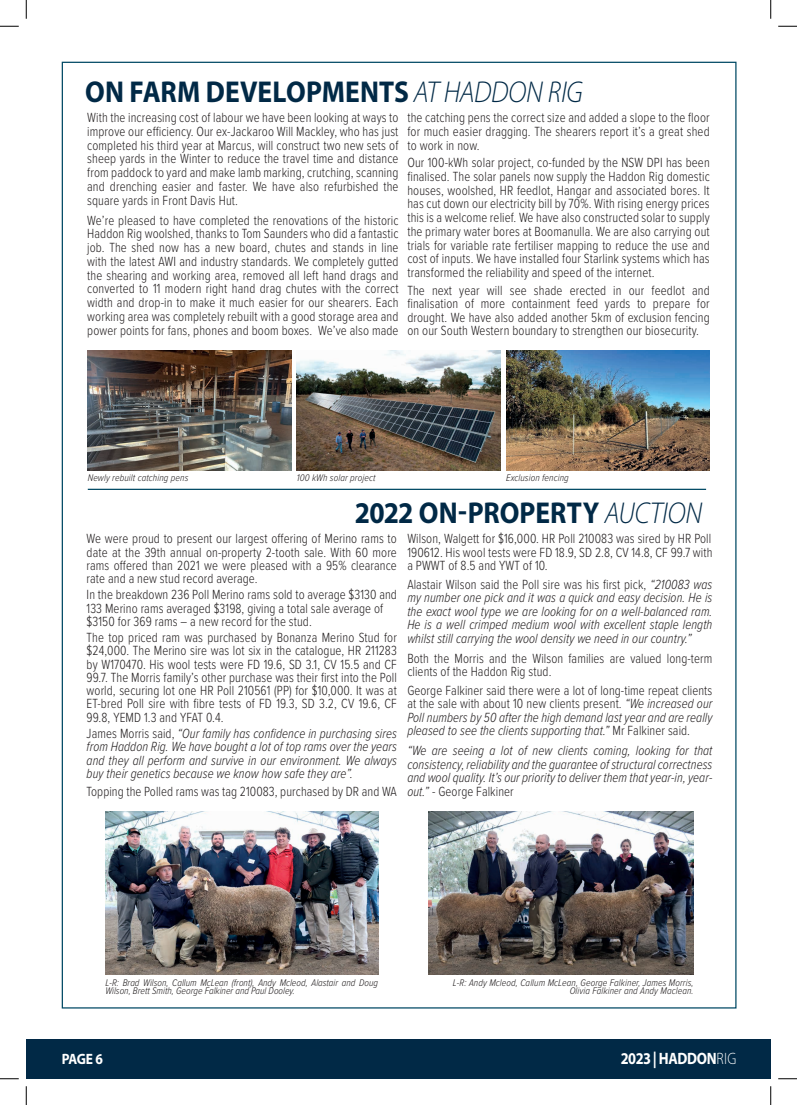
<style>
.page{position:relative;width:797px;height:1105px;background:#fff}
.page>*{position:absolute;margin:0;border:0;box-sizing:border-box;transform-origin:0 0}
.t1{font:700 30.25px "Myriad Pro";letter-spacing:.005em;color:#012946;scale:.91 1}
.t2{font:700 16.5px "Myriad Pro";letter-spacing:-.02em;color:#fff;scale:.87 1}
.t3{font:700 15px "Myriad Pro";color:#fff;scale:.9 1}
.t4{font:300 13.75px/13.8px "Proxima Nova Cond";letter-spacing:.005em;color:#231f20;text-align:justify;scale:.93 1}
.t5{font:italic 300 13.75px/13.4px "Proxima Nova Cond";letter-spacing:.005em;color:#231f20;text-align:justify;scale:.93 1}
.t6{font:italic 300 10px/8.8px "Proxima Nova Cond";letter-spacing:.01em;color:#231f20}
.s1{font-weight:300;font-style:italic}
.s2{font-style:normal}
.s3{font-style:italic}
.s4{font-weight:300}
</style>
<div class="page">
<div style="left:26px;top:1040px;width:744px;height:39px;background:#012946"></div>
<img style="left:88px;top:350px;width:203px;height:121px">
<img style="left:297px;top:350px;width:203px;height:121px">
<img style="left:506px;top:350px;width:203px;height:121px">
<hr style="left:88px;top:489px;width:618px;height:1px;background:#004964">
<img style="left:429px;top:812px;width:264px;height:162px">
<img style="left:105px;top:812px;width:273px;height:162px">
<svg style="left:0;top:25px;width:19px;height:2px"></svg>
<svg style="left:778px;top:25px;width:19px;height:2px"></svg>
<svg style="left:0;top:1078px;width:19px;height:1px"></svg>
<svg style="left:778px;top:1078px;width:19px;height:1px"></svg>
<svg style="left:25px;top:0;width:2px;height:19px"></svg>
<svg style="left:25px;top:1086px;width:2px;height:19px"></svg>
<svg style="left:770px;top:0;width:1px;height:19px"></svg>
<svg style="left:770px;top:1086px;width:1px;height:19px"></svg>
<h1 class="t1" style="left:85px;top:72px;width:548px">ON FARM DEVELOPMENTS <span class="s1">AT HADDON RIG</span></h1>
<p class="t4" style="left:87px;top:110px;width:336px">With the increasing cost of labour we have been looking at ways to improve our efficiency. Our ex-Jackaroo Will Mackley, who has just completed his third year at Marcus, will construct two new sets of sheep yards in the Winter to reduce the travel time and distance from paddock to yard and make lamb marking, crutching, scanning and drenching easier and faster. We have also refurbished the square yards in Front Davis Hut.</p>
<p class="t4" style="left:87px;top:212px;width:336px">We’re pleased to have completed the renovations of the historic Haddon Rig woolshed, thanks to Tom Saunders who did a fantastic job. The shed now has a new board, chutes and stands in line with the latest AWI and industry standards. We completely gutted the shearing and working area, removed all left hand drags and converted to 11 modern right hand drag chutes with the correct width and drop-in to make it much easier for our shearers. Each working area was completely rebuilt with a good storage area and power points for fans, phones and boom boxes. We’ve also made</p>
<p class="t4" style="left:407px;top:110px;width:326px">the catching pens the correct size and added a slope to the floor for much easier dragging. The shearers report it’s a great shed to work in now.</p>
<p class="t4" style="left:407px;top:155px;width:327px">Our 100-kWh solar project, co-funded by the NSW DPI has been finalised. The solar panels now supply the Haddon Rig domestic houses, woolshed, HR feedlot, Hangar and associated bores. It has cut down our electricity bill by 70%. With rising energy prices this is a welcome relief. We have also constructed solar to supply the primary water bores at Boomanulla. We are also carrying out trials for variable rate fertiliser mapping to reduce the use and cost of inputs. We have installed four Starlink systems which has transformed the reliability and speed of the internet.</p>
<p class="t4" style="left:407px;top:283px;width:327px">The next year will see shade erected in our feedlot and finalisation of more containment feed yards to prepare for drought. We have also added another 5km of exclusion fencing on our South Western boundary to strengthen our biosecurity.</p>
<p class="t6" style="left:88px;top:473px;width:102px">Newly rebuilt catching pens</p>
<p class="t6" style="left:297px;top:473px;width:80px">100 kWh solar project</p>
<p class="t6" style="left:506px;top:473px;width:64px">Exclusion fencing</p>
<h1 class="t1" style="left:355px;top:493px;width:383px">2022 ON-PROPERTY <span class="s1">AUCTION</span></h1>
<p class="t4" style="left:87px;top:531px;width:335px;line-height:13.2px">We were proud to present our largest offering of Merino rams to date at the 39th annual on-property 2-tooth sale. With 60 more rams offered than 2021 we were pleased with a 95% clearance rate and a new stud record average.</p>
<p class="t4" style="left:87px;top:587px;width:335px;line-height:13.2px;text-align:left">In the breakdown 236 Poll Merino rams sold to average $3130 and<br>133 Merino rams averaged $3198, giving a total sale average of $3150 for 369 rams – a new record for the stud.</p>
<p class="t4" style="left:87px;top:630px;width:335px;line-height:13.2px">The top priced ram was purchased by Bonanza Merino Stud for $24,000. The Merino sire was lot six in the catalogue, HR 211283 by W170470. His wool tests were FD 19.6, SD 3.1, CV 15.5 and CF 99.7. The Morris family’s other purchase was their first into the Poll world, securing lot one HR Poll 210561 (PP) for $10,000. It was at ET-bred Poll sire with fibre tests of FD 19.3, SD 3.2, CV 19.6, CF 99.8, YEMD 1.3 and YFAT 0.4.</p>
<p class="t5" style="left:87px;top:726px;width:335px"><span class="s2">James Morris said,</span> “Our family has confidence in purchasing sires from Haddon Rig. We have bought a lot of top rams over the years and they all perform and survive in our environment. We always buy their genetics because we know how safe they are”.</p>
<p class="t4" style="left:87px;top:783px;width:335px">Topping the Polled rams was tag 210083, purchased by DR and WA</p>
<p class="t4" style="left:407px;top:531px;width:329px;line-height:13.4px">Wilson, Walgett for $16,000. HR Poll 210083 was sired by HR Poll 190612. His wool tests were FD 18.9, SD 2.8, CV 14.8, CF 99.7 with a PWWT of 8.5 and YWT of 10.</p>
<p class="t5" style="left:407px;top:577px;width:329px"><span class="s2">Alastair Wilson said the Poll sire was his first pick,</span> “210083 was my number one pick and it was a quick and easy decision. He is the exact wool type we are looking for on a well-balanced ram.<br>He is a well crimped medium wool with excellent staple length whilst still carrying the wool density we need in our country.”</p>
<p class="t4" style="left:407px;top:651px;width:329px;line-height:13.4px">Both the Morris and the Wilson families are valued long-term clients of the Haddon Rig stud.</p>
<p class="t4" style="left:407px;top:683px;width:329px;line-height:13.4px">George Falkiner said there were a lot of long-time repeat clients at the sale with about 10 new clients present. <span class="s3">“We increased our Poll numbers by 50 after the high demand last year and are really pleased to see the clients supporting that.”</span> Mr Falkiner said.</p>
<p class="t5" style="left:407px;top:743px;width:329px">“We are seeing a lot of new clients coming, looking for that consistency, reliability and the guarantee of structural correctness and wool quality. It’s our priority to deliver them that year-in, year&shy;out.” <span class="s2">- George Falkiner</span></p>
<p class="t6" style="left:105px;top:977px;width:274px">L-R: Brad Wilson, Callum McLean (front), Andy Mcleod, Alastair and Doug<br>Wilson, Brett Smith, George Falkiner and Paul Dooley.</p>
<p class="t6" style="left:453px;top:977px;width:242px;text-align:right">L-R: Andy Mcleod, Callum McLean, George Falkiner, James Morris,<br>Olivia Falkiner and Andy Maclean.</p>
<p class="t3" style="left:62px;top:1049px;width:47px">PAGE 6</p>
<p class="t2" style="left:621px;top:1048px;width:134px">2023 | HADDON<span class="s4">RIG</span></p>
</div>
